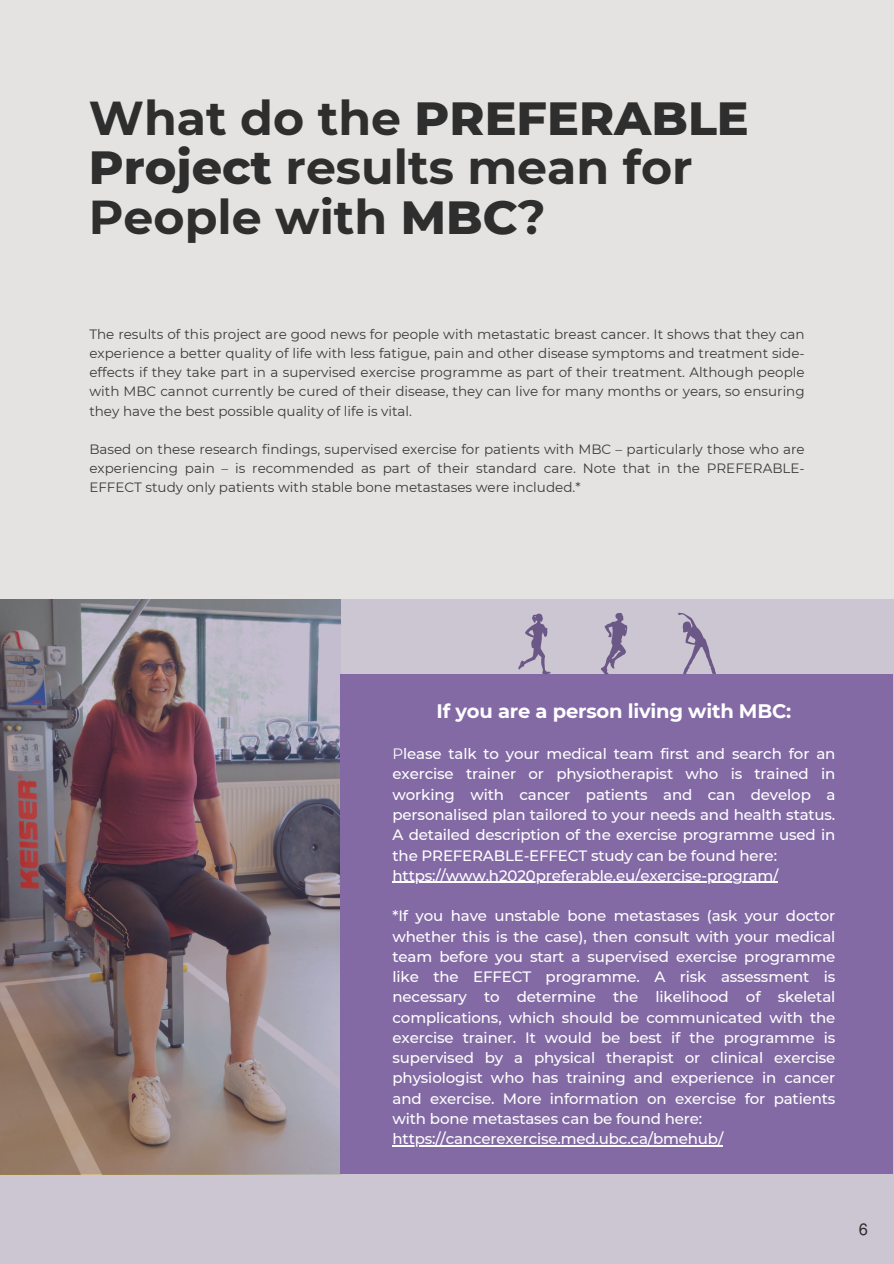
<style>
.page{position:relative;width:894px;height:1264px;background:#fff}
.page>*{position:absolute;margin:0;border:0;box-sizing:border-box;transform-origin:0 0}
.t1{font:700 47.4px/49.5px "Montserrat";color:#2e2e2e}
.t2{font:700 19.5px "Montserrat";letter-spacing:-.01em;color:#fff}
.t3{font:16.5px "Mukti";color:#2e2e2e}
.t4{font:500 15px/20.2px "Montserrat";letter-spacing:-.01em;color:#fff;text-align:justify}
.t5{font:13.5px/19.2px "Montserrat";color:#3b3939;text-align:justify}
.s1{font-weight:800}
.s2{font-weight:400}
</style>
<div class="page">
<div style="left:0;top:0;width:893px;height:1263px;background:#e4e3e2"></div>
<div style="left:0;top:599px;width:893px;height:664px;background:#ccc5d2"></div>
<div style="left:340px;top:674px;width:552px;height:500px;background:#836aa5"></div>
<img style="left:0;top:599px;width:340px;height:574px">
<svg style="left:677px;top:612px;width:38px;height:62px"></svg>
<svg style="left:601px;top:613px;width:26px;height:61px"></svg>
<svg style="left:518px;top:613px;width:33px;height:61px"></svg>
<hr style="left:392px;top:881px;width:386px;height:2px;background:#fff">
<hr style="left:392px;top:1145px;width:331px;height:1px;background:#fff">
<p class="t1" style="left:89px;top:93px;width:661px">What do the <span class="s1">PREFERABLE<br>Project</span> results mean for<br>People with <span class="s1">MBC</span>?</p>
<p class="t5" style="left:89px;top:324px;width:716px">The results of this project are good news for people with metastatic breast cancer. It shows that they can experience a better quality of life with less fatigue, pain and other disease symptoms and treatment side&shy;effects if they take part in a supervised exercise programme as part of their treatment. Although people with MBC cannot currently be cured of their disease, they can live for many months or years, so ensuring they have the best possible quality of life is vital.</p>
<p class="t5" style="left:89px;top:439px;width:716px">Based on these research findings, supervised exercise for patients with MBC – particularly those who are experiencing pain – is recommended as part of their standard care. Note that in the PREFERABLE-EFFECT study only patients with stable bone metastases were included.*</p>
<p class="t2" style="left:436px;top:698px;width:356px">If you are a person living with MBC:</p>
<p class="t4" style="left:392px;top:743px;width:444px"><span class="s2">P</span>lease talk to your medical team first and search for an exercise trainer or physiotherapist who is trained in working with cancer patients and can develop a personalised plan tailored to your needs and health status.<br>A detailed description of the exercise programme used in the PREFERABLE-EFFECT study can be found here:</p>
<p class="t4" style="left:392px;top:865px;width:387px">https://www.h2020preferable.eu/exercise-program/</p>
<h2 class="t4" style="left:392px;top:905px;width:444px">*If you have unstable bone metastases (ask your doctor whether this is the case), then consult with your medical team before you start a supervised exercise programme like the EFFECT programme. A risk assessment is necessary to determine the likelihood of skeletal complications, which should be communicated with the exercise trainer. It would be best if the programme is supervised by a physical therapist or clinical exercise physiologist who has training and experience in cancer and exercise. More information on exercise for patients with bone metastases can be found here:</h2>
<p class="t4" style="left:392px;top:1128px;width:332px">https://cancerexercise.med.ubc.ca/bmehub/</p>
<p class="t3" style="left:858px;top:1217px;width:11px">6</p>
</div>
